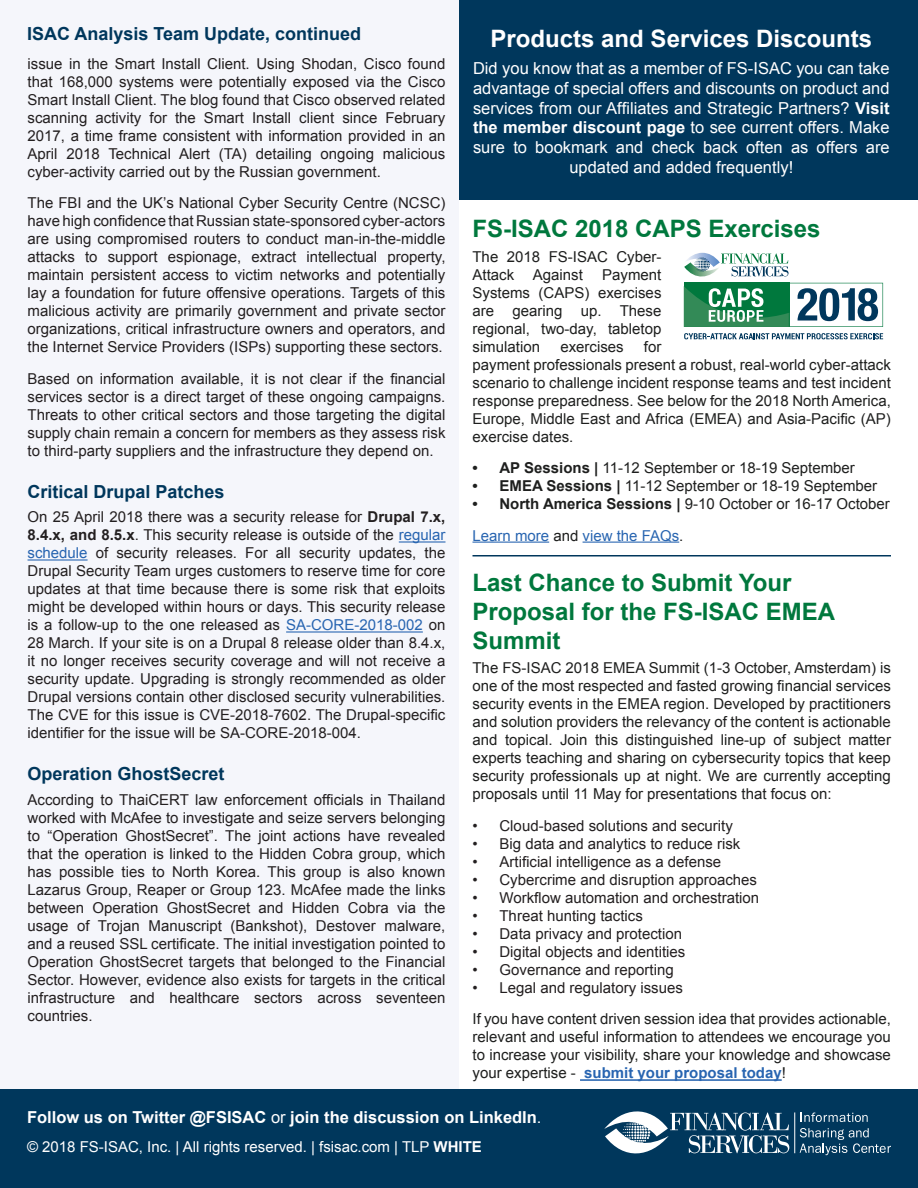
<style>
.page{position:relative;width:918px;height:1188px;background:#fff}
.page>*{position:absolute;margin:0;border:0;box-sizing:border-box;transform-origin:0 0}
.t1{font:700 24px/28.8px "Arial";color:#00783d}
.t2{font:700 24px "Arial";color:#fff}
.t3{font:700 18px "Arial";color:#00375c}
.t4{font:16.5px/19.8px "Arial";color:#fff;text-align:center}
.t5{font:700 16.5px "Arial";color:#fff}
.t6{font:15px/18px "Arial";color:#231f20;text-align:justify}
.t7{font:15px/18px "Arial";color:#1e1f1e}
.t8{font:15px "Arial";color:#fff}
.s1{font-weight:700}
.s2{color:#2865b1}
.s3{font-weight:700;color:#2865b1}
.s4{font-weight:400}
</style>
<div class="page">
<div style="left:0;top:1089px;width:918px;height:99px;background:#00375c"></div>
<svg style="left:604px;top:1111px;width:185px;height:43px"></svg>
<svg style="left:801px;top:1113px;width:67px;height:9px"></svg>
<svg style="left:800px;top:1128px;width:91px;height:27px"></svg>
<div style="left:0;top:0;width:459px;height:1089px;background:#f5f6fb"></div>
<div style="left:459px;top:0;width:459px;height:200px;background:#00375c"></div>
<hr style="left:472px;top:555px;width:419px;height:1px;background:#00375c">
<hr style="left:399px;top:541px;width:47px;height:2px;background:#2865b1">
<hr style="left:28px;top:559px;width:60px;height:2px;background:#2865b1">
<hr style="left:286px;top:631px;width:137px;height:2px;background:#2865b1">
<hr style="left:472px;top:542px;width:77px;height:1px;background:#2865b1">
<hr style="left:583px;top:542px;width:96px;height:1px;background:#2865b1">
<svg style="left:684px;top:333px;width:199px;height:6px"></svg>
<svg style="left:684px;top:253px;width:199px;height:74px"></svg>
<hr style="left:580px;top:1079px;width:202px;height:2px;background:#2865b1">
<p class="t3" style="left:27px;top:22px;width:336px">ISAC Analysis Team Update, continued</p>
<p class="t6" style="left:28px;top:55px;width:419px">issue in the Smart Install Client. Using Shodan, Cisco found that 168,000 systems were potentially exposed via the Cisco Smart Install Client. The blog found that Cisco observed related scanning activity for the Smart Install client since February 2017, a time frame consistent with information provided in an April 2018 Technical Alert (TA) detailing ongoing malicious cyber-activity carried out by the Russian government.</p>
<p class="t6" style="left:28px;top:194px;width:419px">The FBI and the UK’s National Cyber Security Centre (NCSC) have high confidence that Russian state-sponsored cyber-actors are using compromised routers to conduct man-in-the-middle attacks to support espionage, extract intellectual property, maintain persistent access to victim networks and potentially lay a foundation for future offensive operations. Targets of this malicious activity are primarily government and private sector organizations, critical infrastructure owners and operators, and the Internet Service Providers (ISPs) supporting these sectors.</p>
<p class="t6" style="left:28px;top:370px;width:419px">Based on information available, it is not clear if the financial services sector is a direct target of these ongoing campaigns.<br>Threats to other critical sectors and those targeting the digital supply chain remain a concern for members as they assess risk to third-party suppliers and the infrastructure they depend on.</p>
<p class="t3" style="left:28px;top:479px;width:199px">Critical Drupal Patches</p>
<p class="t6" style="left:28px;top:508px;width:419px">On 25 April 2018 there was a security release for <span class="s1">Drupal 7.x, 8.4.x, and 8.5.x</span>. This security release is outside of the <span class="s2">regular schedule</span> of security releases. For all security updates, the Drupal Security Team urges customers to reserve time for core updates at that time because there is some risk that exploits might be developed within hours or days. This security release is a follow-up to the one released as <span class="s2">SA-CORE-2018-002</span> on 28 March. If your site is on a Drupal 8 release older than 8.4.x, it no longer receives security coverage and will not receive a security update. Upgrading is strongly recommended as older Drupal versions contain other disclosed security vulnerabilities.<br>The CVE for this issue is CVE-2018-7602. The Drupal-specific identifier for the issue will be SA-CORE-2018-004.</p>
<p class="t3" style="left:28px;top:762px;width:199px">Operation GhostSecret</p>
<p class="t6" style="left:28px;top:791px;width:419px">According to ThaiCERT law enforcement officials in Thailand worked with McAfee to investigate and seize servers belonging to “Operation GhostSecret”. The joint actions have revealed that the operation is linked to the Hidden Cobra group, which has possible ties to North Korea. This group is also known Lazarus Group, Reaper or Group 123. McAfee made the links between Operation GhostSecret and Hidden Cobra via the usage of Trojan Manuscript (Bankshot), Destover malware, and a reused SSL certificate. The initial investigation pointed to Operation GhostSecret targets that belonged to the Financial Sector. However, evidence also exists for targets in the critical infrastructure and healthcare sectors across seventeen countries.</p>
<h1 class="t2" style="left:491px;top:23px;width:383px">Products and Services Discounts</h1>
<p class="t4" style="left:473px;top:58px;width:418px">Did you know that as a member of FS-ISAC you can take advantage of special offers and discounts on product and services from our Affiliates and Strategic Partners? <span class="s1">Visit the member discount page</span> to see current offers. Make sure to bookmark and check back often as offers are updated and added frequently!</p>
<h1 class="t1" style="left:472px;top:215px;width:350px">FS-ISAC 2018 CAPS Exercises</h1>
<p class="t7" style="left:472px;top:247px;width:190px">The 2018 FS-ISAC Cyber-<br>Attack Against</p>
<p class="t7" style="left:472px;top:265px;width:190px;text-align:justify;text-indent:130px">Payment Systems (CAPS) exercises are gearing up. These regional, two-day, tabletop simulation</p>
<p class="t7" style="left:472px;top:337px;width:420px;text-indent:171px">for<br>payment professionals present a robust, real-world cyber-attack scenario to challenge incident response teams and test incident response preparedness. See below for the 2018 North America, Europe, Middle East and Africa (EMEA) and Asia-Pacific (AP) exercise dates.</p>
<p class="t7" style="left:472px;top:459px;width:384px"><span class="s1">• AP Sessions |</span> 11-12 September or 18-19 September</p>
<p class="t7" style="left:472px;top:477px;width:406px"><span class="s1">• EMEA Sessions |</span> 11-12 September or 18-19 September</p>
<p class="t7" style="left:472px;top:488px;width:419px;line-height:31.5px"><span class="s1">• North America Sessions |</span> 9-10 October or 16-17 October<br><span class="s2">Learn more</span> and <span class="s2">view the FAQs</span>.</p>
<h1 class="t1" style="left:472px;top:569px;width:364px">Last Chance to Submit Your<br>Proposal for the FS-ISAC EMEA<br>Summit</h1>
<p class="t7" style="left:472px;top:659px;width:420px;text-align:justify">The FS-ISAC 2018 EMEA Summit (1-3 October, Amsterdam) is one of the most respected and fasted growing financial services security events in the EMEA region. Developed by practitioners and solution providers the relevancy of the content is actionable and topical. Join this distinguished line-up of subject matter experts teaching and sharing on cybersecurity topics that keep security professionals up at night. We are currently accepting proposals until 11 May for presentations that focus on:</p>
<p class="t6" style="left:472px;top:817px;width:262px">• Cloud-based solutions and security</p>
<p class="t6" style="left:472px;top:835px;width:269px">• Big data and analytics to reduce risk</p>
<p class="t6" style="left:472px;top:853px;width:250px">• Artificial intelligence as a defense</p>
<p class="t6" style="left:472px;top:871px;width:286px">• Cybercrime and disruption approaches</p>
<p class="t6" style="left:472px;top:889px;width:288px">• Workflow automation and orchestration</p>
<p class="t6" style="left:472px;top:907px;width:172px">• Threat hunting tactics</p>
<p class="t6" style="left:472px;top:925px;width:211px">• Data privacy and protection</p>
<p class="t6" style="left:472px;top:943px;width:214px">• Digital objects and identities</p>
<p class="t6" style="left:472px;top:961px;width:203px">• Governance and reporting</p>
<p class="t6" style="left:472px;top:979px;width:212px">• Legal and regulatory issues</p>
<p class="t7" style="left:472px;top:1010px;width:420px;text-align:justify">If you have content driven session idea that provides actionable, relevant and useful information to attendees we encourage you to increase your visibility, share your knowledge and showcase your expertise - <span class="s3">submit your proposal today</span>!</p>
<p class="t7" style="left:560px;top:337px;width:65px">exercises</p>
<p class="t5" style="left:27px;top:1107px;width:516px">Follow us on Twitter @FSISAC <span class="s4">or</span> join the discussion on LinkedIn<span class="s4">.</span></p>
<p class="t8" style="left:27px;top:1137px;width:456px">© 2018 FS-ISAC, Inc. | All rights reserved. | fsisac.com | TLP <span class="s1">WHITE</span></p>
</div>
